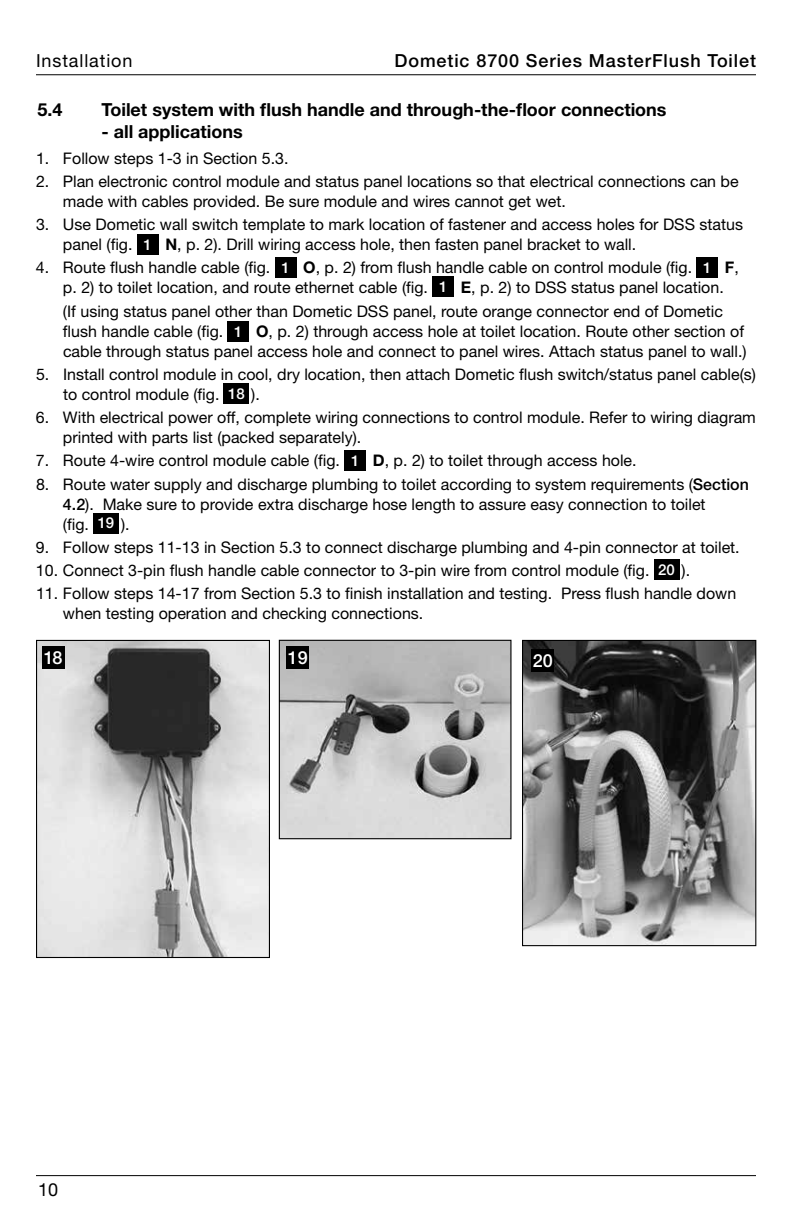
<style>
.page{position:relative;width:792px;height:1224px;background:#fff}
.page>*{position:absolute;margin:0;border:0;box-sizing:border-box;transform-origin:0 0}
.t1{font:700 18px "Helvetica Neue LT Std";color:#000}
.t2{font:500 18px "Helvetica Neue LT Std";letter-spacing:.05em;color:#000}
.t3{font:18px "Helvetica Neue LT Std";letter-spacing:.05em;color:#000}
.t4{font:500 18px "Helvetica Neue LT Std";color:#fff}
.t5{font:16px/20px "Helvetica Neue LT Std";color:#000}
.s1{font-weight:500;font-size:15px;color:#fff}
.s2{font-weight:700}
.s3{font-weight:500}
</style>
<div class="page">
<hr style="left:36px;top:1175px;width:720px;height:1px;background:#000">
<hr style="left:36px;top:74px;width:720px;height:1px;background:#000">
<img style="left:38px;top:642px;width:230px;height:314px">
<div style="left:36px;top:640px;width:234px;height:318px;border:1px solid #000"></div>
<div style="left:137px;top:234px;width:21px;height:21px;background:#000"></div>
<div style="left:275px;top:257px;width:21px;height:21px;background:#000"></div>
<div style="left:697px;top:257px;width:21px;height:21px;background:#000"></div>
<div style="left:433px;top:276px;width:21px;height:21px;background:#000"></div>
<div style="left:228px;top:321px;width:21px;height:21px;background:#000"></div>
<div style="left:224px;top:383px;width:25px;height:21px;background:#000"></div>
<div style="left:345px;top:450px;width:21px;height:21px;background:#000"></div>
<div style="left:94px;top:513px;width:25px;height:21px;background:#000"></div>
<div style="left:654px;top:559px;width:25px;height:21px;background:#000"></div>
<img style="left:524px;top:642px;width:230px;height:302px">
<div style="left:522px;top:640px;width:234px;height:306px;border:1px solid #000"></div>
<div style="left:42px;top:646px;width:23px;height:23px;background:#000"></div>
<div style="left:531px;top:649px;width:23px;height:23px;background:#000"></div>
<img style="left:281px;top:642px;width:229px;height:195px">
<div style="left:279px;top:640px;width:233px;height:199px;border:1px solid #000"></div>
<div style="left:286px;top:646px;width:23px;height:23px;background:#000"></div>
<p class="t3" style="left:36px;top:50px;width:98px">Installation</p>
<p class="t2" style="left:395px;top:50px;width:363px">Dometic 8700 Series MasterFlush Toilet</p>
<p class="t1" style="left:37px;top:99px;width:27px">5.4</p>
<p class="t1" style="left:101px;top:99px;width:567px">Toilet system with flush handle and through-the-floor connections</p>
<p class="t1" style="left:101px;top:121px;width:143px">- all applications</p>
<p class="t5" style="left:36px;top:148px;width:251px">1. Follow steps 1-3 in Section 5.3.</p>
<p class="t5" style="left:63px;top:171px;width:677px;text-indent:-27px">2. Plan electronic control module and status panel locations so that electrical connections can be made with cables provided. Be sure module and wires cannot get wet.</p>
<p class="t5" style="left:63px;top:214px;width:682px;text-indent:-27px">3. Use Dometic wall switch template to mark location of fastener and access holes for DSS status panel (fig. <span class="s1">1</span> <span class="s2">N</span>, p. 2). Drill wiring access hole, then fasten panel bracket to wall.</p>
<p class="t5" style="left:36px;top:258px;width:704px;text-align:center">4. Route flush handle cable (fig. <span class="s1">1</span> <span class="s2">O</span>, p. 2) from flush handle cable on control module (fig. <span class="s1">1</span> <span class="s2">F</span>, p. 2) to toilet location, and route ethernet cable (fig. <span class="s1">1</span> <span class="s2">E</span>, p. 2) to DSS status panel location.</p>
<p class="t5" style="left:63px;top:301px;width:685px">(If using status panel other than Dometic DSS panel, route orange connector end of Dometic flush handle cable (fig. <span class="s1">1</span> <span class="s2">O</span>, p. 2) through access hole at toilet location. Route other section of cable through status panel access hole and connect to panel wires. Attach status panel to wall.)</p>
<p class="t5" style="left:63px;top:364px;width:694px;text-indent:-27px">5. Install control module in cool, dry location, then attach Dometic flush switch/status panel cable(s) to control module (fig. <span class="s1">18</span> ).</p>
<p class="t5" style="left:63px;top:407px;width:694px;text-indent:-27px">6. With electrical power off, complete wiring connections to control module. Refer to wiring diagram printed with parts list (packed separately).</p>
<p class="t5" style="left:36px;top:450px;width:600px">7. Route 4-wire control module cable (fig. <span class="s1">1</span> <span class="s2">D</span>, p. 2) to toilet through access hole.</p>
<p class="t5" style="left:63px;top:474px;width:687px;text-indent:-27px">8. Route water supply and discharge plumbing to toilet according to system requirements (<span class="s3">Section<br>4.2</span>). Make sure to provide extra discharge hose length to assure easy connection to toilet<br>(fig. <span class="s1">19</span> ).</p>
<p class="t5" style="left:36px;top:537px;width:703px">9. Follow steps 11-13 in Section 5.3 to connect discharge plumbing and 4-pin connector at toilet.</p>
<p class="t5" style="left:36px;top:560px;width:653px">10. Connect 3-pin flush handle cable connector to 3-pin wire from control module (fig. <span class="s1">20</span> ).</p>
<p class="t5" style="left:63px;top:583px;width:675px;text-indent:-27px">11. Follow steps 14-17 from Section 5.3 to finish installation and testing. Press flush handle down when testing operation and checking connections.</p>
<p class="t4" style="left:44px;top:647px;width:20px">18</p>
<p class="t4" style="left:288px;top:647px;width:22px">19</p>
<p class="t4" style="left:533px;top:649px;width:22px">20</p>
<p class="t3" style="left:38px;top:1179px;width:22px">10</p>
</div>
